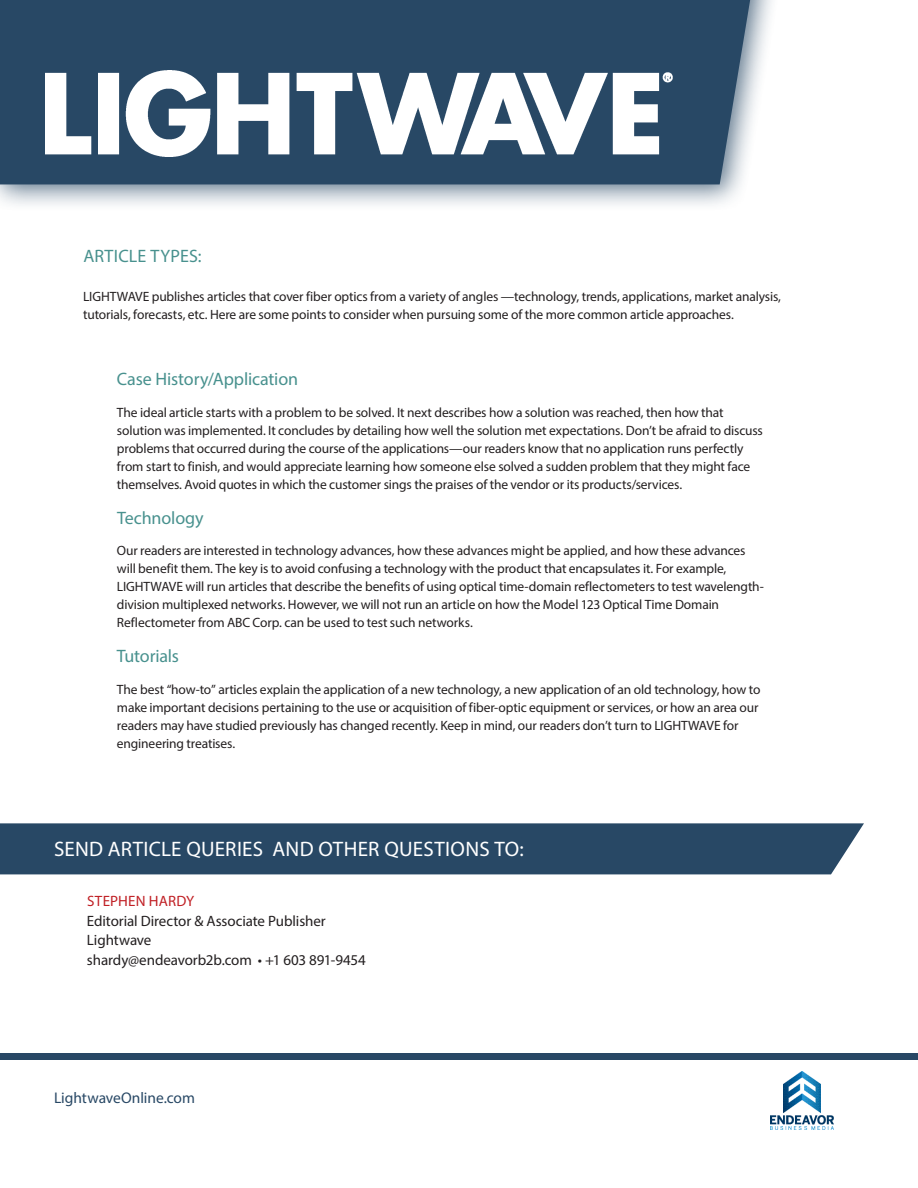
<style>
.page{position:relative;width:918px;height:1188px;background:#fff}
.page>*{position:absolute;margin:0;border:0;box-sizing:border-box;transform-origin:0 0}
.t1{font:21px "Myriad Pro";letter-spacing:.01em;color:#fff}
.t2{font:18px "Myriad Pro";letter-spacing:-.005em;color:#48918e}
.t3{font:18px "Myriad Pro";letter-spacing:.015em;color:#48918e}
.t4{font:15.45px "Myriad Pro";letter-spacing:-.005em;color:#284865}
.t5{font:15px/19.5px "Myriad Pro";letter-spacing:-.005em;color:#231f20}
.t6{font:13.5px/18px "Myriad Pro";letter-spacing:-.01em;color:#231f20}
.s1{color:#c02025}
</style>
<div class="page">
<img style="left:770px;top:1071px;width:64px;height:58px">
<div style="left:0;top:1053px;width:918px;height:6px;background:#284865"></div>
<div style="left:0;top:823px;width:864px;height:51px;background:#284865"></div>
<div style="left:0;top:0;width:785px;height:212px;background:#284865;opacity:.75"></div>
<div style="left:0;top:0;width:750px;height:184px;background:#284865"></div>
<img style="left:46px;top:70px;width:626px;height:86px">
<p class="t3" style="left:83px;top:245px;width:120px">ARTICLE TYPES:</p>
<p class="t6" style="left:83px;top:287px;width:699px">LIGHTWAVE publishes articles that cover fiber optics from a variety of angles —technology, trends, applications, market analysis, tutorials, forecasts, etc. Here are some points to consider when pursuing some of the more common article approaches.</p>
<p class="t2" style="left:117px;top:368px;width:183px">Case History/Application</p>
<p class="t6" style="left:117px;top:403px;width:648px">The ideal article starts with a problem to be solved. It next describes how a solution was reached, then how that solution was implemented. It concludes by detailing how well the solution met expectations. Don’t be afraid to discuss problems that occurred during the course of the applications—our readers know that no application runs perfectly from start to finish, and would appreciate learning how someone else solved a sudden problem that they might face themselves. Avoid quotes in which the customer sings the praises of the vendor or its products/services.</p>
<p class="t2" style="left:117px;top:507px;width:88px">Technology</p>
<p class="t6" style="left:117px;top:542px;width:649px">Our readers are interested in technology advances, how these advances might be applied, and how these advances will benefit them. The key is to avoid confusing a technology with the product that encapsulates it. For example, LIGHTWAVE will run articles that describe the benefits of using optical time-domain reflectometers to test wavelength&shy;division multiplexed networks. However, we will not run an article on how the Model 123 Optical Time Domain Reflectometer from ABC Corp. can be used to test such networks.</p>
<p class="t2" style="left:117px;top:645px;width:64px">Tutorials</p>
<p class="t6" style="left:117px;top:680px;width:645px">The best “how-to” articles explain the application of a new technology, a new application of an old technology, how to make important decisions pertaining to the use or acquisition of fiber-optic equipment or services, or how an area our readers may have studied previously has changed recently. Keep in mind, our readers don’t turn to LIGHTWAVE for engineering treatises.</p>
<p class="t1" style="left:54px;top:836px;width:471px">SEND ARTICLE QUERIES AND OTHER QUESTIONS TO:</p>
<p class="t5" style="left:87px;top:891px;width:280px"><span class="s1">STEPHEN HARDY<br></span>Editorial Director &amp; Associate Publisher<br>Lightwave<br>shardy@endeavorb2b.com • +1 603 891-9454</p>
<p class="t4" style="left:54px;top:1088px;width:143px">LightwaveOnline.com</p>
</div>
